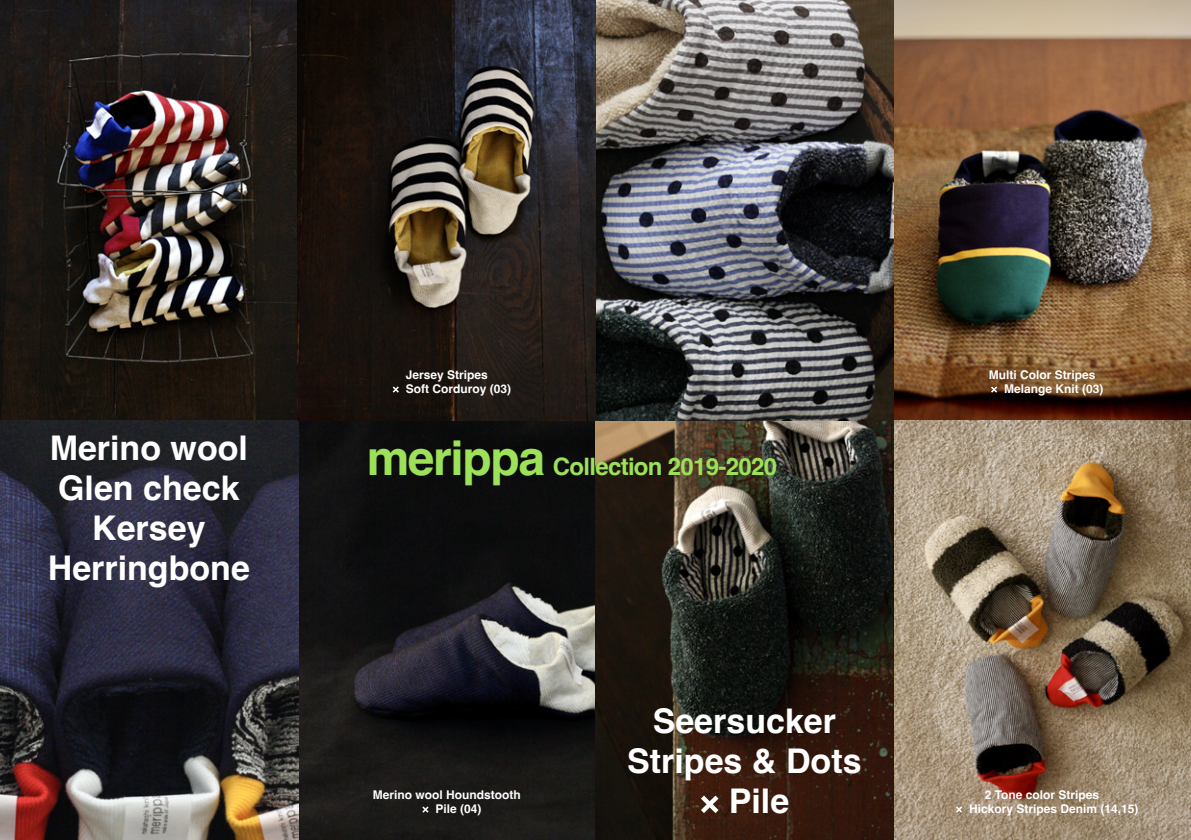
<style>
.page{position:relative;width:1191px;height:840px;background:#fff}
.page>*{position:absolute;margin:0;border:0;box-sizing:border-box;transform-origin:0 0}
.t1{font:700 34px/40px "Helvetica";color:#fff;text-align:center}
.t2{font:700 24px "Helvetica";letter-spacing:-.03em;color:#9ce159}
.t3{font:700 12px/14px "Helvetica";color:#fff}
.s1{font-size:48px}
</style>
<div class="page">
<img style="left:0;top:0;width:1191px;height:839px">
<svg style="left:422px;top:806px;width:6px;height:6px"></svg>
<svg style="left:393px;top:386px;width:6px;height:6px"></svg>
<svg style="left:701px;top:795px;width:17px;height:17px"></svg>
<svg style="left:991px;top:386px;width:6px;height:6px"></svg>
<svg style="left:956px;top:806px;width:6px;height:6px"></svg>
<h1 class="t1" style="left:48px;top:432px;width:204px">Merino wool<br>Glen check<br>Kersey<br>Herringbone</h1>
<p class="t3" style="left:406px;top:368px;width:107px">Jersey Stripes<br>Soft Corduroy (03)</p>
<h2 class="t2" style="left:367px;top:451px;width:412px"><span class="s1">merippa</span> Collection 2019-2020</h2>
<p class="t3" style="left:435px;top:788px;width:87px;text-indent:-63px">Merino wool Houndstooth<br>Pile (04)</p>
<h1 class="t1" style="left:652px;top:704px;width:185px">Seersucker</h1>
<h1 class="t1" style="left:627px;top:744px;width:236px">Stripes &amp; Dots</h1>
<h1 class="t1" style="left:729px;top:784px;width:62px">Pile</h1>
<p class="t3" style="left:1004px;top:368px;width:101px;text-indent:-16px">Multi Color Stripes<br>Melange Knit (03)</p>
<p class="t3" style="left:969px;top:788px;width:171px;text-indent:16px">2 Tone color Stripes<br>Hickory Stripes Denim (14,15)</p>
</div>
